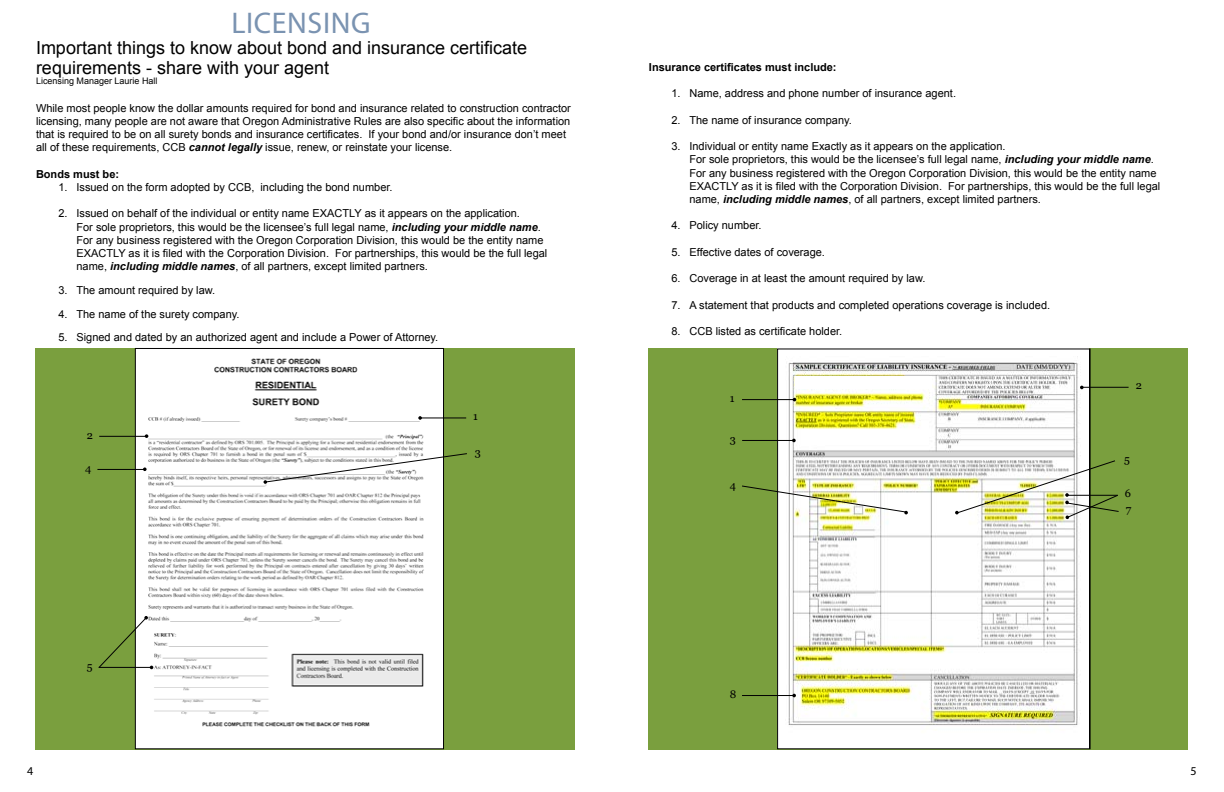
<style>
.page{position:relative;width:1224px;height:792px;background:#fff}
.page>*{position:absolute;margin:0;border:0;box-sizing:border-box;transform-origin:0 0}
.t1{font:30px "Myriad Pro";color:#7a93b1}
.t2{font:18px/20px "Arial";color:#000}
.t3{font:12px "Myriad Pro";color:#000}
.t4{font:11px/13.2px "Arial";color:#000}
.t5{font:700 11px "Arial";color:#000}
.t6{font:11px/16.2px "Vani";color:#000}
.t7{font:9px "Arial";color:#000}
.s1{font-weight:700;font-style:italic}
</style>
<div class="page">
<div style="left:648px;top:348px;width:539px;height:401px;background:#7a9f3e"></div>
<div style="left:35px;top:348px;width:539px;height:401px;background:#7a9f3e"></div>
<img style="left:779px;top:350px;width:310px;height:397px">
<div style="left:777px;top:348px;width:314px;height:401px;border:1px solid #000"></div>
<img style="left:137px;top:350px;width:305px;height:397px">
<div style="left:135px;top:348px;width:309px;height:401px;border:1px solid #000"></div>
<hr style="left:99px;top:436px;width:48px;height:1px;background:#000">
<hr style="left:419px;top:417px;width:47px;height:1px;background:#000">
<hr style="left:1081px;top:387px;width:48px;height:1px;background:#000">
<hr style="left:742px;top:399px;width:53px;height:1px;background:#000">
<hr style="left:742px;top:695px;width:53px;height:1px;background:#000">
<svg style="left:98px;top:616px;width:55px;height:53px"></svg>
<svg style="left:418px;top:416px;width:4px;height:4px"></svg>
<svg style="left:264px;top:453px;width:203px;height:31px;background:#d9ddd2"></svg>
<hr style="left:742px;top:440px;width:53px;height:1px;background:#000">
<img style="left:742px;top:485px;width:166px;height:29px">
<img style="left:955px;top:460px;width:164px;height:59px">
<hr style="left:97px;top:469px;width:48px;height:1px;background:#000">
<svg style="left:143px;top:467px;width:4px;height:4px"></svg>
<div style="left:795px;top:376px;width:137px;height:13px;background:#fff"></div>
<h1 class="t1" style="left:231px;top:5px;width:73px">LICENSING</h1>
<h2 class="t2" style="left:36px;top:38px;width:493px">Important things to know about bond and insurance certificate requirements - share with your agent</h2>
<p class="t7" style="left:36px;top:75px;width:123px">Licensing Manager Laurie Hall</p>
<p class="t4" style="left:36px;top:101px;width:536px">While most people know the dollar amounts required for bond and insurance related to construction contractor licensing, many people are not aware that Oregon Administrative Rules are also specific about the information that is required to be on all surety bonds and insurance certificates. If your bond and/or insurance don’t meet all of these requirements, CCB <span class="s1">cannot legally</span> issue, renew, or reinstate your license.</p>
<p class="t5" style="left:36px;top:167px;width:85px">Bonds must be:</p>
<p class="t4" style="left:58px;top:181px;width:336px">1. Issued on the form adopted by CCB, including the bond number.</p>
<p class="t4" style="left:76px;top:207px;width:472px;text-indent:-18px">2. Issued on behalf of the individual or entity name EXACTLY as it appears on the application.<br>For sole proprietors, this would be the licensee’s full legal name, <span class="s1">including your middle name</span>.<br>For any business registered with the Oregon Corporation Division, this would be the entity name EXACTLY as it is filed with the Corporation Division. For partnerships, this would be the full legal name, <span class="s1">including middle names</span>, of all partners, except limited partners.</p>
<p class="t4" style="left:58px;top:284px;width:158px">3. The amount required by law.</p>
<p class="t4" style="left:58px;top:307px;width:183px">4. The name of the surety company.</p>
<p class="t4" style="left:58px;top:330px;width:381px">5. Signed and dated by an authorized agent and include a Power of Attorney.</p>
<p class="t6" style="left:87px;top:427px;width:8px">2</p>
<p class="t6" style="left:85px;top:460px;width:8px">4</p>
<p class="t6" style="left:87px;top:658px;width:7px">5</p>
<p class="t6" style="left:473px;top:408px;width:6px">1</p>
<p class="t6" style="left:475px;top:444px;width:8px">3</p>
<p class="t5" style="left:649px;top:60px;width:189px">Insurance certificates must include:</p>
<p class="t4" style="left:671px;top:87px;width:286px">1. Name, address and phone number of insurance agent.</p>
<p class="t4" style="left:671px;top:113px;width:182px">2. The name of insurance company.</p>
<p class="t4" style="left:689px;top:140px;width:472px;text-indent:-18px">3. Individual or entity name Exactly as it appears on the application.<br>For sole proprietors, this would be the licensee’s full legal name, <span class="s1">including your middle name</span>.<br>For any business registered with the Oregon Corporation Division, this would be the entity name EXACTLY as it is filed with the Corporation Division. For partnerships, this would be the full legal name, <span class="s1">including middle names</span>, of all partners, except limited partners.</p>
<p class="t4" style="left:671px;top:219px;width:92px">4. Policy number.</p>
<p class="t4" style="left:671px;top:245px;width:155px">5. Effective dates of coverage.</p>
<p class="t4" style="left:671px;top:272px;width:256px">6. Coverage in at least the amount required by law.</p>
<p class="t4" style="left:671px;top:298px;width:380px">7. A statement that products and completed operations coverage is included.</p>
<p class="t4" style="left:671px;top:325px;width:172px">8. CCB listed as certificate holder.</p>
<p class="t6" style="left:730px;top:390px;width:6px">1</p>
<p class="t6" style="left:730px;top:431px;width:8px">3</p>
<p class="t6" style="left:730px;top:477px;width:8px">4</p>
<p class="t6" style="left:730px;top:686px;width:8px">8</p>
<p class="t6" style="left:1136px;top:377px;width:8px">2</p>
<p class="t6" style="left:1124px;top:451px;width:7px">5</p>
<p class="t6" style="left:1125px;top:485px;width:8px">6<br>7</p>
<p class="t3" style="left:27px;top:764px;width:8px">4</p>
<p class="t3" style="left:1191px;top:764px;width:8px">5</p>
</div>
